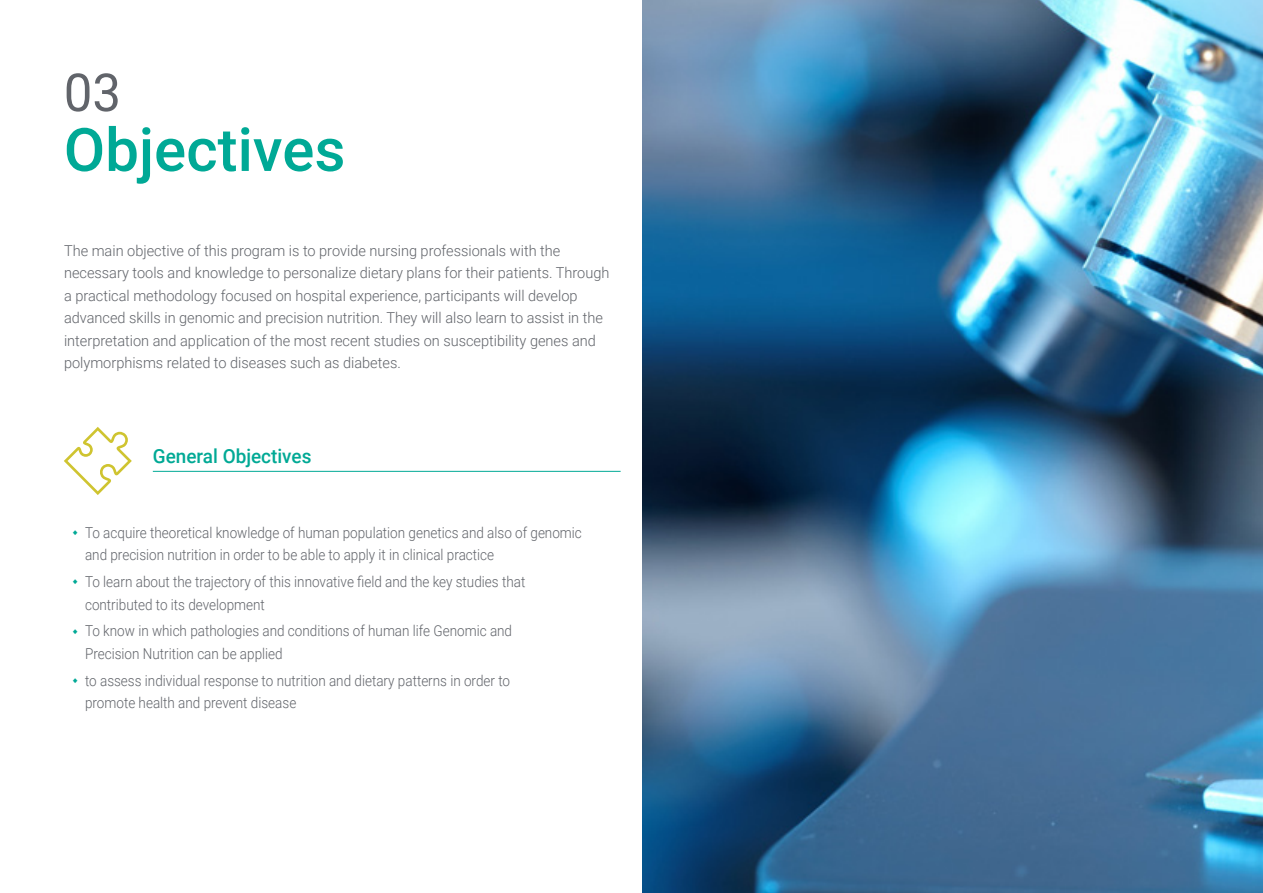
<style>
.page{position:relative;width:1263px;height:893px;background:#fff}
.page>*{position:absolute;margin:0;border:0;box-sizing:border-box;transform-origin:0 0}
.t1{font:500 60px "Roboto";color:#00a996}
.t2{font:52.5px "Roboto";color:#61646a}
.t3{font:500 19.5px "Roboto";color:#00a995}
.t4{font:300 15px/22.5px "Roboto";color:#61646a;scale:.9 1}
.t5{font:300 15px/22.5px "Roboto";color:#61646a}
</style>
<div class="page">
<img style="left:642px;top:0;width:621px;height:893px">
<hr style="left:153px;top:471px;width:468px;height:1px;background:#00a995">
<svg style="left:64px;top:427px;width:68px;height:68px"></svg>
<h2 class="t2" style="left:64px;top:56px;width:59px">03</h2>
<h1 class="t1" style="left:64px;top:108px;width:283px">Objectives</h1>
<p class="t5" style="left:64px;top:239px;width:547px">The main objective of this program is to provide nursing professionals with the necessary tools and knowledge to personalize dietary plans for their patients. Through a practical methodology focused on hospital experience, participants will develop advanced skills in genomic and precision nutrition. They will also learn to assist in the interpretation and application of the most recent studies on susceptibility genes and polymorphisms related to diseases such as diabetes.</p>
<h3 class="t3" style="left:153px;top:442px;width:160px">General Objectives</h3>
<p class="t4" style="left:85px;top:521px;width:553px">To acquire theoretical knowledge of human population genetics and also of genomic and precision nutrition in order to be able to apply it in clinical practice</p>
<p class="t4" style="left:85px;top:570px;width:491px">To learn about the trajectory of this innovative field and the key studies that contributed to its development</p>
<p class="t4" style="left:85px;top:619px;width:476px">To know in which pathologies and conditions of human life Genomic and<br>Precision Nutrition can be applied</p>
<p class="t4" style="left:85px;top:669px;width:474px">to assess individual response to nutrition and dietary patterns in order to promote health and prevent disease</p>
</div>
